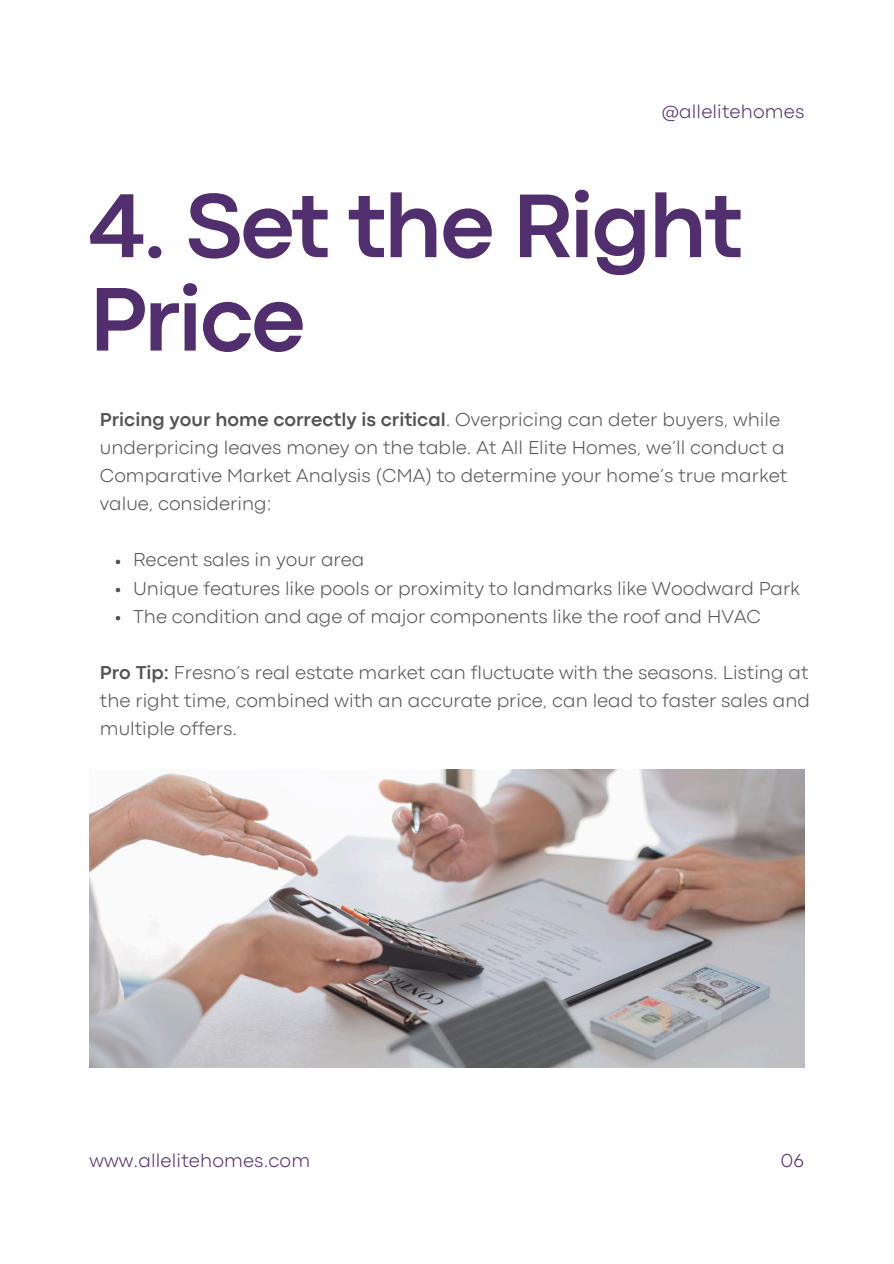
<style>
.page{position:relative;width:894px;height:1264px;background:#fff}
.page>*{position:absolute;margin:0;border:0;box-sizing:border-box;transform-origin:0 0}
.t1{font:700 94.2px/93.3px "Codec Pro";letter-spacing:-.025em;color:#512e6e}
.t2{font:300 19.5px/28.2px "Codec Pro";color:#545454}
.t3{font:300 19.5px "Codec Pro";letter-spacing:.01em;color:#512e6e}
.s1{font-weight:700}
</style>
<div class="page">
<img style="left:89px;top:769px;width:715px;height:298px">
<svg style="left:116px;top:559px;width:4px;height:5px"></svg>
<svg style="left:116px;top:588px;width:4px;height:4px"></svg>
<svg style="left:116px;top:616px;width:4px;height:4px"></svg>
<p class="t3" style="left:661px;top:104px;width:144px">@allelitehomes</p>
<p class="t1" style="left:89px;top:186px;width:655px">4. Set the Right<br>Price</p>
<p class="t2" style="left:100px;top:406px;width:688px"><span class="s1">Pricing your home correctly is critical</span>. Overpricing can deter buyers, while underpricing leaves money on the table. At All Elite Homes, we’ll conduct a Comparative Market Analysis (CMA) to determine your home’s true market value, considering:</p>
<p class="t2" style="left:133px;top:547px;width:233px">Recent sales in your area</p>
<p class="t2" style="left:133px;top:575px;width:668px">Unique features like pools or proximity to landmarks like Woodward Park</p>
<p class="t2" style="left:133px;top:603px;width:629px">The condition and age of major components like the roof and HVAC</p>
<p class="t2" style="left:100px;top:659px;width:711px;text-align:justify"><span class="s1">Pro Tip:</span> Fresno’s real estate market can fluctuate with the seasons. Listing at the right time, combined with an accurate price, can lead to faster sales and multiple offers.</p>
<p class="t3" style="left:89px;top:1153px;width:222px">www.allelitehomes.com</p>
<p class="t3" style="left:780px;top:1153px;width:24px">06</p>
</div>
